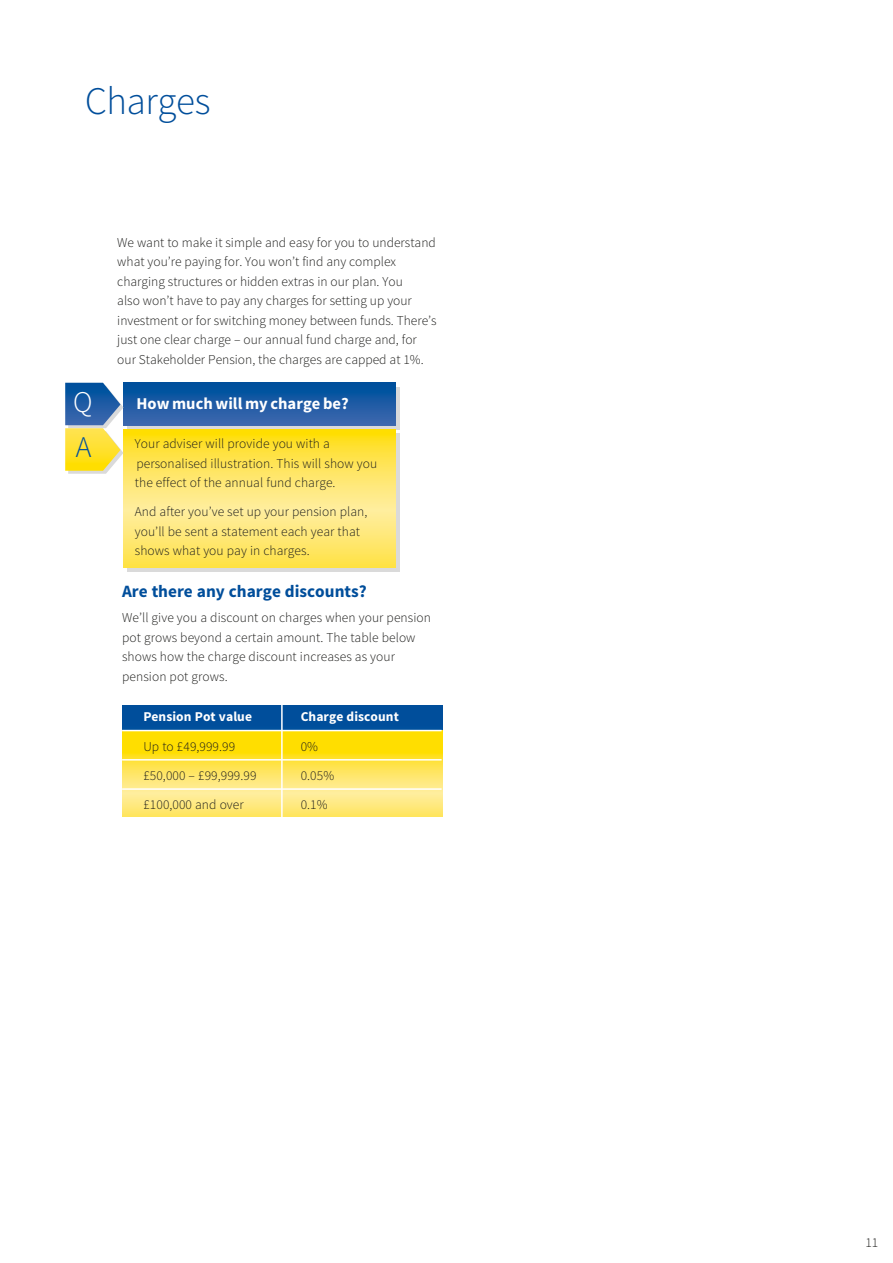
<style>
.page{position:relative;width:893px;height:1263px;background:#fff}
.page>*{position:absolute;margin:0;border:0;box-sizing:border-box;transform-origin:0 0}
.t1{font:300 39px "Source Sans Pro";letter-spacing:-.01em;color:#004e9b}
.t2{font:300 30px "Source Sans Pro";color:#fff}
.t3{font:300 30px "Source Sans Pro";color:#004e9b}
.t4{font:700 17.25px "Source Sans Pro";color:#004e9b}
.t5{font:700 16.5px "Source Sans Pro";letter-spacing:.005em;color:#fff}
.t6{font:300 13.5px/19.5px "Source Sans Pro";letter-spacing:.005em;color:#1d1d1b}
.t7{font:700 13.5px "Source Sans Pro";letter-spacing:.005em;color:#fff}
</style>
<div class="page">
<svg style="left:122px;top:731px;width:320px;height:85px;background:#ffe450"></svg>
<div style="left:122px;top:705px;width:320px;height:24px;background:#004e9b"></div>
<hr style="left:281px;top:704px;width:2px;height:116px;background:#fff">
<svg style="left:128px;top:387px;width:272px;height:42px"></svg>
<div style="left:123px;top:383px;width:273px;height:42px;background:linear-gradient(to bottom,#004e9b,#3f68ae)"></div>
<div style="left:128px;top:434px;width:272px;height:138px;background:#dadada"></div>
<svg style="left:123px;top:429px;width:273px;height:139px;background:#fee663"></svg>
<hr style="left:122px;top:759px;width:320px;height:1px;background:#fff">
<hr style="left:122px;top:788px;width:320px;height:2px;background:#fff">
<svg style="left:65px;top:383px;width:58px;height:91px"></svg>
<h1 class="t1" style="left:85px;top:78px;width:127px">Charges</h1>
<h2 class="t2" style="left:73px;top:383px;width:21px">Q</h2>
<h2 class="t3" style="left:76px;top:429px;width:17px">A</h2>
<p class="t6" style="left:117px;top:232px;width:321px">We want to make it simple and easy for you to understand what you’re paying for. You won’t find any complex charging structures or hidden extras in our plan. You<br>also won’t have to pay any charges for setting up your investment or for switching money between funds. There’s just one clear charge – our annual fund charge and, for our Stakeholder Pension, the charges are capped at 1%.</p>
<p class="t5" style="left:136px;top:393px;width:214px">How much will my charge be?</p>
<p class="t6" style="left:135px;top:434px;width:244px">Your adviser will provide you with a personalised illustration. This will show you the effect of the annual fund charge.</p>
<p class="t6" style="left:135px;top:502px;width:234px">And after you’ve set up your pension plan, you’ll be sent a statement each year that shows what you pay in charges.</p>
<p class="t4" style="left:122px;top:580px;width:246px">Are there any charge discounts?</p>
<p class="t6" style="left:122px;top:608px;width:310px">We’ll give you a discount on charges when your pension pot grows beyond a certain amount. The table below shows how the charge discount increases as your pension pot grows.</p>
<p class="t7" style="left:143px;top:708px;width:110px">Pension Pot value</p>
<p class="t7" style="left:301px;top:708px;width:100px">Charge discount</p>
<p class="t6" style="left:143px;top:736px;width:93px">Up to £49,999.99</p>
<p class="t6" style="left:301px;top:736px;width:19px">0%</p>
<p class="t6" style="left:143px;top:766px;width:115px">£50,000 – £99,999.99</p>
<p class="t6" style="left:301px;top:766px;width:35px">0.05%</p>
<p class="t6" style="left:143px;top:795px;width:102px">£100,000 and over</p>
<p class="t6" style="left:301px;top:795px;width:28px">0.1%</p>
<p class="t6" style="left:865px;top:1232px;width:14px">11</p>
</div>
